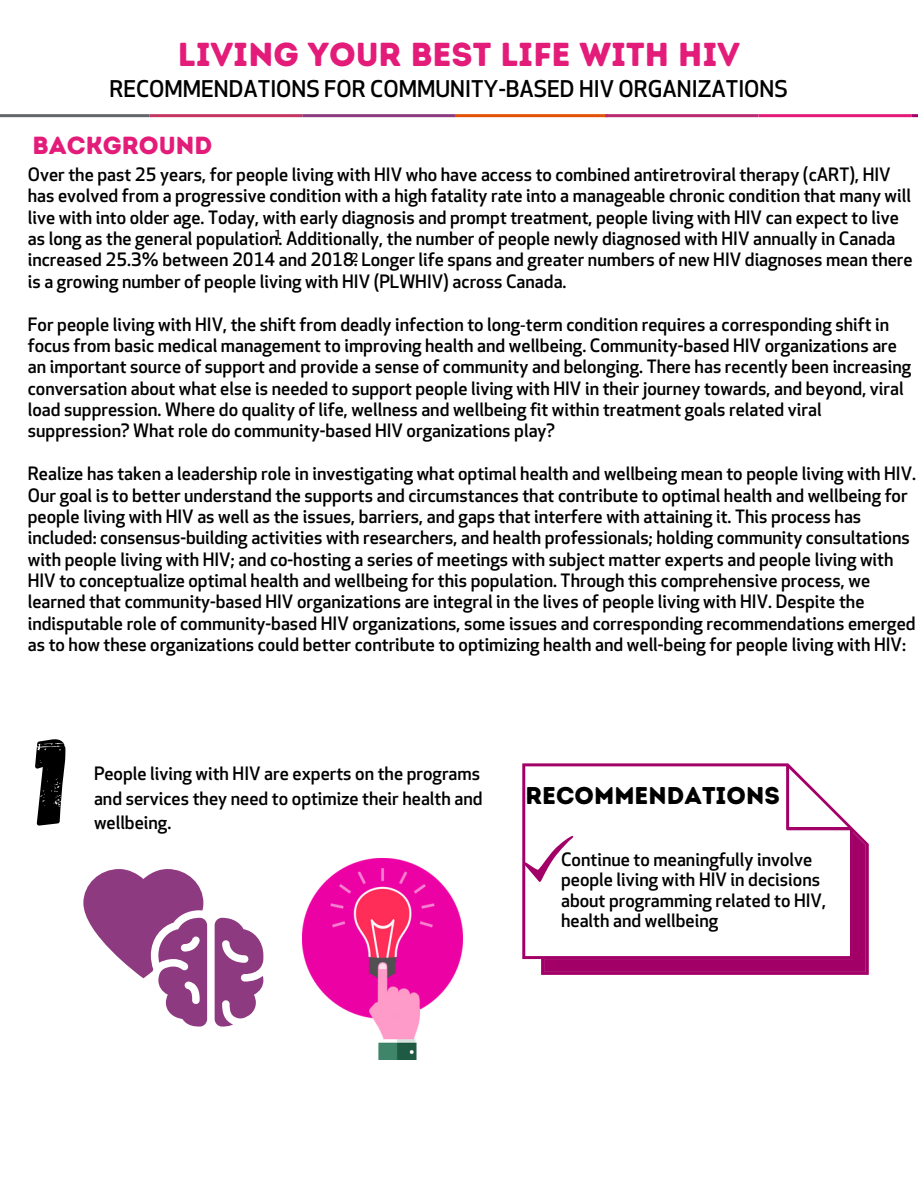
<style>
.page{position:relative;width:918px;height:1188px;background:#fff}
.page>*{position:absolute;margin:0;border:0;box-sizing:border-box;transform-origin:0 0}
.t1{font:124.8px "Gagalin";color:#000}
.t2{font:33.3px "Intro Rust Base";color:#e31c79}
.t3{font:24.75px "Intro Rust Base";color:#e31c79}
.t4{font:24.3px "Intro Rust Base";color:#000}
.t5{font:500 22.5px "Apex New";color:#000}
.t6{font:500 18px/21.3px "Apex New";color:#000}
.t7{font:500 12px "Apex New";color:#000}
.s1{font-family:"Noto Sans";font-weight:400;font-style:italic}
</style>
<div class="page">
<svg style="left:522px;top:763px;width:347px;height:212px"></svg>
<svg style="left:522px;top:835px;width:52px;height:48px"></svg>
<svg style="left:0;top:114px;width:918px;height:3px;background:#b74667"></svg>
<svg style="left:83px;top:869px;width:180px;height:158px"></svg>
<img style="left:302px;top:859px;width:160px;height:200px">
<p class="t2" style="left:178px;top:34px;width:564px">LIVING YOUR BEST LIFE WITH HIV</p>
<p class="t5" style="left:109px;top:81px;width:680px">RECOMMENDATIONS FOR COMMUNITY-BASED HIV ORGANIZATIONS</p>
<p class="t3" style="left:32px;top:130px;width:182px">BACKGROUND</p>
<p class="t6" style="left:28px;top:166px;width:886px">Over the past 25 years, for people living with HIV who have access to combined antiretroviral therapy (cART), HIV has evolved from a progressive condition with a high fatality rate into a manageable chronic condition that many will live with into older age. Today, with early diagnosis and prompt treatment, people living with HIV can expect to live as long as the general population. Additionally, the number of people newly diagnosed with HIV annually in Canada increased 25.3% between 2014 and 2018. Longer life spans and greater numbers of new HIV diagnoses mean there is a growing number of people living with HIV (PLWHIV) across Canada.</p>
<p class="t6" style="left:28px;top:315px;width:885px">For people living with HIV, the shift from deadly infection to long<span class="s1">‐</span>term condition requires a corresponding shift in focus from basic medical management to improving health and wellbeing. Community-based HIV organizations are an important source of support and provide a sense of community and belonging. There has recently been increasing conversation about what else is needed to support people living with HIV in their journey towards, and beyond, viral load suppression. Where do quality of life, wellness and wellbeing fit within treatment goals related viral suppression? What role do community-based HIV organizations play?</p>
<p class="t6" style="left:28px;top:465px;width:890px">Realize has taken a leadership role in investigating what optimal health and wellbeing mean to people living with HIV.<br>Our goal is to better understand the supports and circumstances that contribute to optimal health and wellbeing for people living with HIV as well as the issues, barriers, and gaps that interfere with attaining it. This process has included: consensus-building activities with researchers, and health professionals; holding community consultations with people living with HIV; and co-hosting a series of meetings with subject matter experts and people living with HIV to conceptualize optimal health and wellbeing for this population. Through this comprehensive process, we learned that community-based HIV organizations are integral in the lives of people living with HIV. Despite the indisputable role of community-based HIV organizations, some issues and corresponding recommendations emerged as to how these organizations could better contribute to optimizing health and well-being for people living with HIV:</p>
<p class="t7" style="left:275px;top:230px;width:9px">1</p>
<p class="t7" style="left:351px;top:253px;width:9px">2</p>
<p class="t1" style="left:36px;top:700px;width:33px">1</p>
<p class="t6" style="left:94px;top:763px;width:390px;line-height:24.8px">People living with HIV are experts on the programs and services they need to optimize their health and wellbeing.</p>
<p class="t4" style="left:525px;top:781px;width:256px">RECOMMENDATIONS</p>
<p class="t6" style="left:561px;top:851px;width:267px;line-height:20.2px">Continue to meaningfully involve people living with HIV in decisions about programming related to HIV, health and wellbeing</p>
</div>
